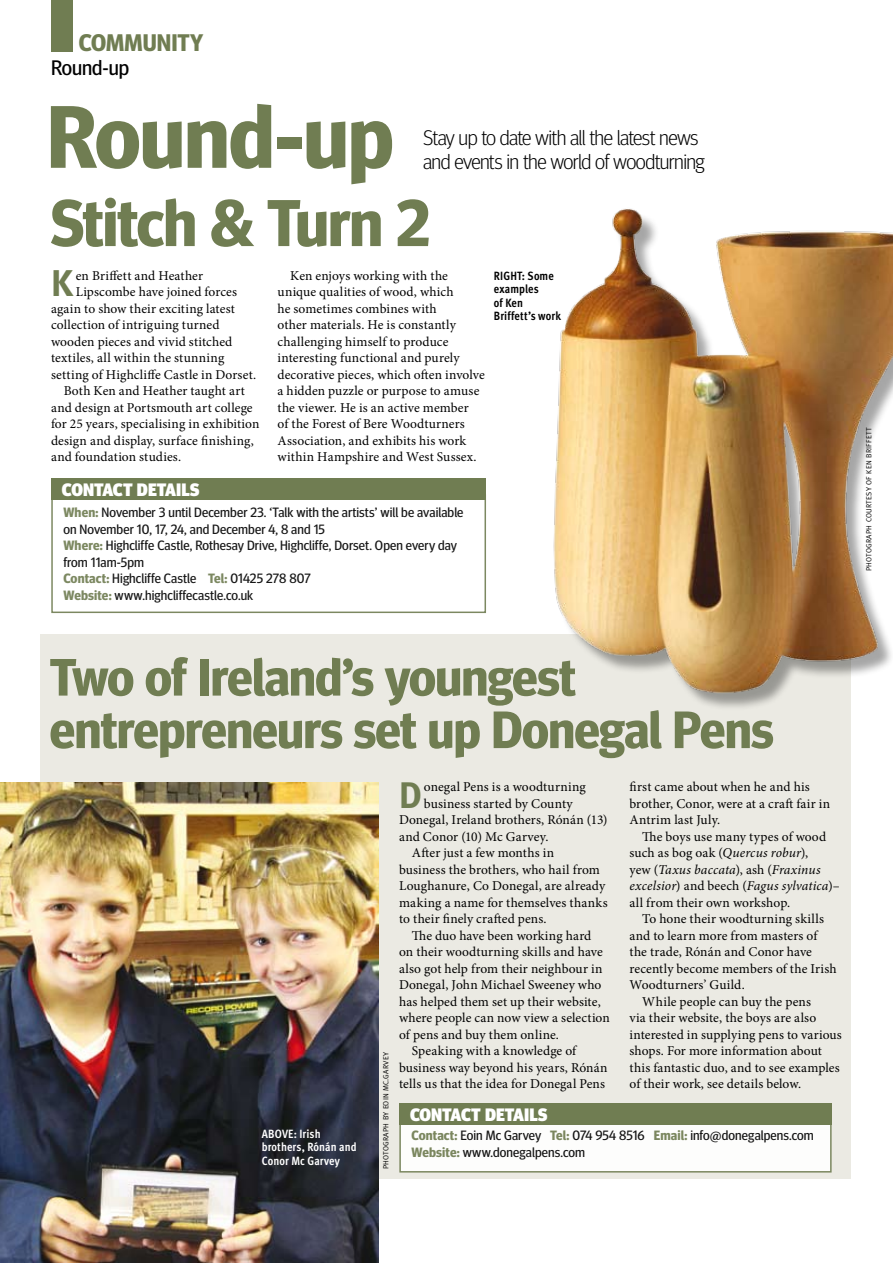
<style>
.page{position:relative;width:893px;height:1263px;background:#fff}
.page>*{position:absolute;margin:0;border:0;box-sizing:border-box;transform-origin:0 0}
.t1{font:700 88.5px "Meta Headline";letter-spacing:-.005em;color:#707d52}
.t2{font:700 66px "Meta Headline";letter-spacing:-.02em;color:#707d52}
.t3{font:700 52.5px/52.5px "Meta Headline";letter-spacing:-.015em;color:#707d52}
.t4{font:700 37.2px "Meta";color:#707d52}
.t5{font:700 24px "Meta Headline";color:#707d52}
.t6{font:300 21px/24px "Meta Headline";letter-spacing:-.03em;color:#000}
.t7{font:21px "Meta Headline";letter-spacing:-.005em;color:#000}
.t8{font:900 18px "Meta Headline";color:#fff}
.t9{font:13.5px/16.5px "Minion Pro";letter-spacing:.01em;color:#000}
.t10{font:13.5px/16.5px "Meta Headline";letter-spacing:.005em;color:#000}
.t11{font:700 12px/13.5px "Meta Cond";letter-spacing:.005em;color:#fff}
.t12{font:700 12px/13.5px "Meta Cond";letter-spacing:.01em;color:#000}
.t13{font:7.5px "Meta";letter-spacing:.025em;color:#000}
.s1{font-weight:700;color:#707d52}
.s2{font-style:italic}
</style>
<div class="page">
<div style="left:51px;top:0;width:21px;height:51px;background:#707d52"></div>
<div style="left:51px;top:494px;width:435px;height:119px;border:2px solid #707d52"></div>
<div style="left:51px;top:479px;width:435px;height:21px;background:#707d52"></div>
<div style="left:40px;top:634px;width:810px;height:545px;background:#ebeae3"></div>
<div style="left:556px;top:213px;width:337px;height:515px;background:#000;opacity:.35"></div>
<img style="left:553px;top:209px;width:340px;height:499px">
<img style="left:0;top:783px;width:378px;height:480px">
<div style="left:400px;top:1118px;width:431px;height:54px;background:#fff"></div>
<div style="left:399px;top:1118px;width:433px;height:54px;border:2px solid #707d52"></div>
<div style="left:399px;top:1103px;width:432px;height:21px;background:#707d52"></div>
<h3 class="t5" style="left:79px;top:28px;width:126px">COMMUNITY</h3>
<h3 class="t7" style="left:51px;top:55px;width:80px">Round-up</h3>
<h1 class="t1" style="left:47px;top:84px;width:348px">Round-up</h1>
<h2 class="t2" style="left:50px;top:184px;width:382px">Stitch &amp; Turn 2</h2>
<h3 class="t6" style="left:423px;top:125px;width:283px">Stay up to date with all the latest news and events in the world of woodturning</h3>
<h3 class="t4" style="left:51px;top:262px;width:24px">K</h3>
<p class="t9" style="left:76px;top:267px;width:129px">en Briffett and Heather</p>
<p class="t9" style="left:76px;top:284px;width:163px">Lipscombe have joined forces</p>
<p class="t9" style="left:51px;top:300px;width:185px">again to show their exciting latest</p>
<p class="t9" style="left:51px;top:317px;width:170px">collection of intriguing turned</p>
<p class="t9" style="left:51px;top:333px;width:183px">wooden pieces and vivid stitched</p>
<p class="t9" style="left:51px;top:350px;width:175px">textiles, all within the stunning</p>
<p class="t9" style="left:51px;top:366px;width:207px">setting of Highcliffe Castle in Dorset.</p>
<p class="t9" style="left:64px;top:383px;width:183px">Both Ken and Heather taught art</p>
<p class="t9" style="left:51px;top:399px;width:203px">and design at Portsmouth art college</p>
<p class="t9" style="left:51px;top:416px;width:210px">for 25 years, specialising in exhibition</p>
<p class="t9" style="left:51px;top:432px;width:204px">design and display, surface finishing,</p>
<p class="t9" style="left:51px;top:449px;width:132px">and foundation studies.</p>
<h3 class="t8" style="left:62px;top:479px;width:139px">CONTACT DETAILS</h3>
<p class="t9" style="left:278px;top:267px;width:209px;text-indent:13px">Ken enjoys working with the unique qualities of wood, which<br>he sometimes combines with<br>other materials. He is constantly challenging himself to produce interesting functional and purely decorative pieces, which often involve a hidden puzzle or purpose to amuse the viewer. He is an active member<br>of the Forest of Bere Woodturners Association, and exhibits his work within Hampshire and West Sussex.</p>
<p class="t10" style="left:63px;top:504px;width:402px"><span class="s1">When:</span> November 3 until December 23. ‘Talk with the artists’ will be available on November 10, 17, 24, and December 4, 8 and 15<br><span class="s1">Where:</span> Highcliffe Castle, Rothesay Drive, Highcliffe, Dorset. Open every day from 11am-5pm<br><span class="s1">Contact:</span> Highcliffe Castle <span class="s1">Tel:</span> 01425 278 807<br><span class="s1">Website:</span> www.highcliffecastle.co.uk</p>
<p class="t12" style="left:494px;top:269px;width:69px">RIGHT: Some examples<br>of Ken<br>Briffett’s work</p>
<h3 class="t3" style="left:50px;top:650px;width:725px">Two of Ireland’s youngest entrepreneurs set up Donegal Pens</h3>
<h3 class="t4" style="left:399px;top:773px;width:24px">D</h3>
<p class="t9" style="left:424px;top:779px;width:163px">onegal Pens is a woodturning</p>
<p class="t9" style="left:629px;top:779px;width:202px">first came about when he and his brother, Conor, were at a craft fair in<br>Antrim last July.</p>
<p class="t9" style="left:629px;top:828px;width:212px;text-indent:13px">The boys use many types of wood such as bog oak (<span class="s2">Quercus robur</span>),<br>yew (<span class="s2">Taxus baccata</span>), ash (<span class="s2">Fraxinus excelsior</span>) and beech (<span class="s2">Fagus sylvatica</span>)– all from their own workshop.</p>
<p class="t9" style="left:642px;top:911px;width:183px">To hone their woodturning skills</p>
<p class="t9" style="left:629px;top:927px;width:189px">and to learn more from masters of</p>
<p class="t9" style="left:629px;top:944px;width:184px">the trade, Rónán and Conor have</p>
<p class="t9" style="left:629px;top:960px;width:209px">recently become members of the Irish</p>
<p class="t9" style="left:629px;top:977px;width:117px">Woodturners’ Guild.</p>
<p class="t9" style="left:642px;top:993px;width:170px">While people can buy the pens</p>
<p class="t9" style="left:629px;top:1010px;width:188px">via their website, the boys are also</p>
<p class="t9" style="left:629px;top:1026px;width:214px">interested in supplying pens to various</p>
<p class="t9" style="left:629px;top:1043px;width:194px">shops. For more information about</p>
<p class="t9" style="left:629px;top:1059px;width:212px">this fantastic duo, and to see examples</p>
<p class="t9" style="left:629px;top:1076px;width:173px">of their work, see details below.</p>
<p class="t9" style="left:424px;top:795px;width:150px">business started by County</p>
<p class="t9" style="left:399px;top:812px;width:210px">Donegal, Ireland brothers, Rónán (13)</p>
<p class="t9" style="left:399px;top:828px;width:151px">and Conor (10) Mc Garvey.</p>
<p class="t9" style="left:412px;top:845px;width:144px">After just a few months in</p>
<p class="t9" style="left:399px;top:861px;width:202px">business the brothers, who hail from</p>
<p class="t9" style="left:399px;top:878px;width:208px">Loughanure, Co Donegal, are already</p>
<p class="t9" style="left:399px;top:894px;width:210px">making a name for themselves thanks</p>
<p class="t9" style="left:399px;top:911px;width:149px">to their finely crafted pens.</p>
<p class="t9" style="left:412px;top:927px;width:181px">The duo have been working hard</p>
<p class="t9" style="left:399px;top:944px;width:205px">on their woodturning skills and have</p>
<p class="t9" style="left:399px;top:960px;width:205px">also got help from their neighbour in</p>
<p class="t9" style="left:399px;top:977px;width:204px">Donegal, John Michael Sweeney who</p>
<p class="t9" style="left:399px;top:993px;width:203px">has helped them set up their website,</p>
<p class="t9" style="left:399px;top:1010px;width:212px">where people can now view a selection</p>
<p class="t9" style="left:399px;top:1026px;width:161px">of pens and buy them online.</p>
<p class="t9" style="left:412px;top:1043px;width:166px">Speaking with a knowledge of</p>
<p class="t9" style="left:399px;top:1059px;width:210px">business way beyond his years, Rónán</p>
<p class="t9" style="left:399px;top:1076px;width:208px">tells us that the idea for Donegal Pens</p>
<p class="t13" style="left:381px;top:1169px;width:119px;rotate:-90deg">PHOTOGRAPH BY EOIN MC.GARVEY</p>
<h3 class="t8" style="left:410px;top:1104px;width:139px">CONTACT DETAILS</h3>
<p class="t11" style="left:262px;top:1127px;width:96px">ABOVE: Irish brothers, Rónán and<br>Conor Mc Garvey</p>
<p class="t10" style="left:411px;top:1127px;width:404px"><span class="s1">Contact:</span> Eoin Mc Garvey <span class="s1">Tel:</span> 074 954 8516 <span class="s1">Email:</span> info@donegalpens.com<br><span class="s1">Website:</span> www.donegalpens.com</p>
<p class="t13" style="left:865px;top:571px;width:146px;rotate:-90deg">PHOTOGRAPH COURTESY OF KEN BRIFFETT</p>
</div>
